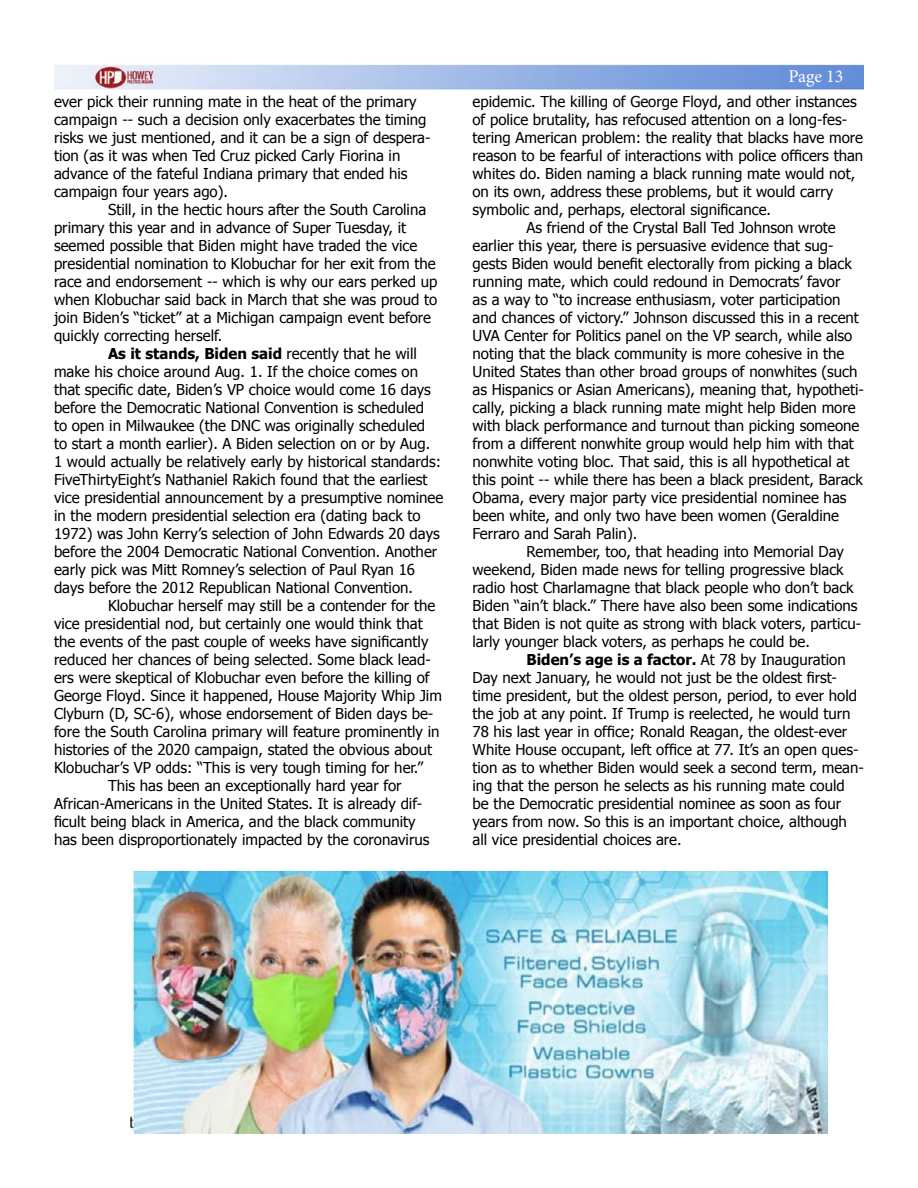
<style>
.page{position:relative;width:918px;height:1188px;background:#fff}
.page>*{position:absolute;margin:0;border:0;box-sizing:border-box;transform-origin:0 0}
.t1{font:18px "Minion Pro";letter-spacing:-.005em;color:#fff}
.t2{font:15px/18px "Tahoma";color:#000}
.t3{font:700 15px "Tahoma";color:#000}
.s1{font-weight:700}
.s2{font-weight:400}
</style>
<div class="page">
<img style="left:54px;top:64px;width:810px;height:26px">
<img style="left:131px;top:870px;width:697px;height:264px">
<p class="t2" style="left:54px;top:92px;width:378px">ever pick their running mate in the heat of the primary campaign -- such a decision only exacerbates the timing risks we just mentioned, and it can be a sign of despera&shy;tion (as it was when Ted Cruz picked Carly Fiorina in advance of the fateful Indiana primary that ended his campaign four years ago).</p>
<p class="t2" style="left:54px;top:200px;width:385px;text-indent:54px">Still, in the hectic hours after the South Carolina primary this year and in advance of Super Tuesday, it seemed possible that Biden might have traded the vice presidential nomination to Klobuchar for her exit from the race and endorsement -- which is why our ears perked up when Klobuchar said back in March that she was proud to join Biden’s “ticket” at a Michigan campaign event before quickly correcting herself.</p>
<p class="t2" style="left:54px;top:344px;width:391px;text-indent:54px"><span class="s1">As it stands, Biden said</span> recently that he will make his choice around Aug. 1. If the choice comes on that specific date, Biden’s VP choice would come 16 days before the Democratic National Convention is scheduled<br>to open in Milwaukee (the DNC was originally scheduled<br>to start a month earlier). A Biden selection on or by Aug.<br>1 would actually be relatively early by historical standards:<br>FiveThirtyEight’s Nathaniel Rakich found that the earliest vice presidential announcement by a presumptive nominee in the modern presidential selection era (dating back to 1972) was John Kerry’s selection of John Edwards 20 days before the 2004 Democratic National Convention. Another early pick was Mitt Romney’s selection of Paul Ryan 16 days before the 2012 Republican National Convention.</p>
<p class="t2" style="left:108px;top:596px;width:329px">Klobuchar herself may still be a contender for the</p>
<p class="t2" style="left:54px;top:614px;width:370px">vice presidential nod, but certainly one would think that</p>
<p class="t2" style="left:54px;top:632px;width:376px">the events of the past couple of weeks have significantly</p>
<p class="t2" style="left:54px;top:650px;width:378px">reduced her chances of being selected. Some black lead-</p>
<p class="t2" style="left:54px;top:668px;width:377px">ers were skeptical of Klobuchar even before the killing of</p>
<p class="t2" style="left:54px;top:686px;width:390px">George Floyd. Since it happened, House Majority Whip Jim</p>
<p class="t2" style="left:54px;top:704px;width:381px">Clyburn (D, SC-6), whose endorsement of Biden days be-</p>
<p class="t2" style="left:54px;top:722px;width:387px">fore the South Carolina primary will feature prominently in</p>
<p class="t2" style="left:54px;top:740px;width:380px">histories of the 2020 campaign, stated the obvious about</p>
<p class="t2" style="left:54px;top:758px;width:371px">Klobuchar’s VP odds: “This is very tough timing for her.”</p>
<p class="t2" style="left:108px;top:776px;width:295px">This has been an exceptionally hard year for</p>
<p class="t2" style="left:54px;top:794px;width:370px">African-Americans in the United States. It is already dif-</p>
<p class="t2" style="left:54px;top:812px;width:363px">ficult being black in America, and the black community</p>
<p class="t2" style="left:54px;top:830px;width:377px">has been disproportionately impacted by the coronavirus</p>
<p class="t1" style="left:789px;top:64px;width:56px">Page 13</p>
<p class="t2" style="left:472px;top:92px;width:386px">epidemic. The killing of George Floyd, and other instances</p>
<p class="t2" style="left:472px;top:110px;width:376px">of police brutality, has refocused attention on a long-fes-</p>
<p class="t2" style="left:472px;top:128px;width:392px">tering American problem: the reality that blacks have more</p>
<p class="t2" style="left:472px;top:146px;width:392px">reason to be fearful of interactions with police officers than</p>
<p class="t2" style="left:472px;top:164px;width:384px">whites do. Biden naming a black running mate would not,</p>
<p class="t2" style="left:472px;top:182px;width:362px">on its own, address these problems, but it would carry</p>
<p class="t2" style="left:472px;top:200px;width:300px">symbolic and, perhaps, electoral significance.</p>
<p class="t2" style="left:526px;top:218px;width:311px">As friend of the Crystal Ball Ted Johnson wrote</p>
<p class="t2" style="left:472px;top:236px;width:363px">earlier this year, there is persuasive evidence that sug-</p>
<p class="t2" style="left:472px;top:254px;width:381px">gests Biden would benefit electorally from picking a black</p>
<p class="t2" style="left:472px;top:272px;width:370px">running mate, which could redound in Democrats’ favor</p>
<p class="t2" style="left:472px;top:290px;width:370px">as a way to “to increase enthusiasm, voter participation</p>
<p class="t2" style="left:472px;top:308px;width:388px">and chances of victory.” Johnson discussed this in a recent</p>
<p class="t2" style="left:472px;top:326px;width:381px">UVA Center for Politics panel on the VP search, while also</p>
<p class="t2" style="left:472px;top:344px;width:373px">noting that the black community is more cohesive in the</p>
<p class="t2" style="left:472px;top:362px;width:387px">United States than other broad groups of nonwhites (such</p>
<p class="t2" style="left:472px;top:380px;width:393px">as Hispanics or Asian Americans), meaning that, hypotheti-</p>
<p class="t2" style="left:472px;top:398px;width:385px">cally, picking a black running mate might help Biden more</p>
<p class="t2" style="left:472px;top:416px;width:389px">with black performance and turnout than picking someone</p>
<p class="t2" style="left:472px;top:434px;width:383px">from a different nonwhite group would help him with that</p>
<p class="t2" style="left:472px;top:452px;width:378px">nonwhite voting bloc. That said, this is all hypothetical at</p>
<p class="t2" style="left:472px;top:470px;width:392px">this point -- while there has been a black president, Barack</p>
<p class="t2" style="left:472px;top:488px;width:376px">Obama, every major party vice presidential nominee has</p>
<p class="t2" style="left:472px;top:506px;width:368px">been white, and only two have been women (Geraldine</p>
<p class="t2" style="left:472px;top:524px;width:166px">Ferraro and Sarah Palin).</p>
<p class="t2" style="left:526px;top:542px;width:319px">Remember, too, that heading into Memorial Day</p>
<p class="t2" style="left:472px;top:560px;width:373px">weekend, Biden made news for telling progressive black</p>
<p class="t2" style="left:472px;top:578px;width:383px">radio host Charlamagne that black people who don’t back</p>
<p class="t2" style="left:472px;top:596px;width:387px">Biden “ain’t black.” There have also been some indications</p>
<p class="t2" style="left:472px;top:614px;width:390px">that Biden is not quite as strong with black voters, particu-</p>
<p class="t2" style="left:472px;top:632px;width:339px">larly younger black voters, as perhaps he could be.</p>
<p class="t3" style="left:526px;top:649px;width:321px">Biden’s age is a factor. <span class="s2">At 78 by Inauguration</span></p>
<p class="t2" style="left:472px;top:668px;width:366px">Day next January, he would not just be the oldest first-</p>
<p class="t2" style="left:472px;top:686px;width:386px">time president, but the oldest person, period, to ever hold</p>
<p class="t2" style="left:472px;top:704px;width:380px">the job at any point. If Trump is reelected, he would turn</p>
<p class="t2" style="left:472px;top:722px;width:376px">78 his last year in office; Ronald Reagan, the oldest-ever</p>
<p class="t2" style="left:472px;top:740px;width:388px">White House occupant, left office at 77. It’s an open ques-</p>
<p class="t2" style="left:472px;top:758px;width:393px">tion as to whether Biden would seek a second term, mean-</p>
<p class="t2" style="left:472px;top:776px;width:374px">ing that the person he selects as his running mate could</p>
<p class="t2" style="left:472px;top:794px;width:370px">be the Democratic presidential nominee as soon as four</p>
<p class="t2" style="left:472px;top:812px;width:376px">years from now. So this is an important choice, although</p>
<p class="t2" style="left:472px;top:830px;width:211px">all vice presidential choices are.</p>
</div>
